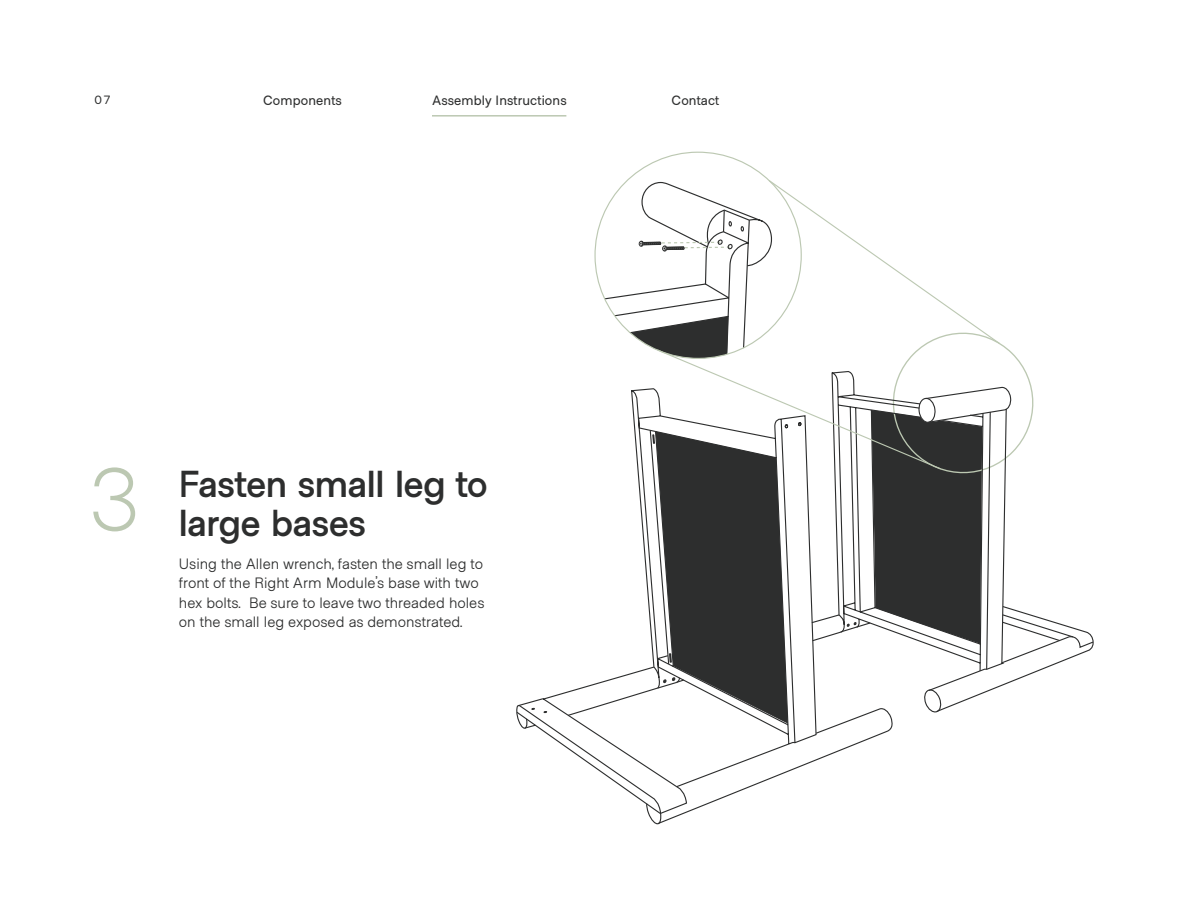
<style>
.page{position:relative;width:1188px;height:918px;background:#fff}
.page>*{position:absolute;margin:0;border:0;box-sizing:border-box;transform-origin:0 0}
.t1{font:300 90px "Metro Sans";color:#bcc8b2}
.t2{font:700 37.5px/39px "Metro Sans";letter-spacing:-.005em;color:#2d2e2e}
.Steps_-_Paragraph{font:15px/19.5px "Metro Sans";color:#2d2e2e}
.t3{font:500 13.5px "Metro Sans";letter-spacing:.01em;color:#2d2e2e}
.t4{font:500 12px "Metro Sans";color:#2d2e2e}
</style>
<div class="page">
<hr style="left:432px;top:115px;width:134px;height:2px;background:#bcc8b2">
<svg style="left:516px;top:152px;width:578px;height:673px"></svg>
<p class="t4" style="left:94px;top:93px;width:17px">07</p>
<p class="t3" style="left:263px;top:92px;width:80px">Components</p>
<p class="t3" style="left:432px;top:92px;width:136px">Assembly Instructions</p>
<p class="t3" style="left:672px;top:92px;width:49px">Contact</p>
<p class="t1" style="left:89px;top:447px;width:52px">3</p>
<p class="t2" style="left:179px;top:467px;width:310px">Fasten small leg to large bases</p>
<p class="Steps_-_Paragraph" style="left:179px;top:555px;width:307px">Using the Allen wrench, fasten the small leg to front of the Right Arm Module’s base with two hex bolts. Be sure to leave two threaded holes on the small leg exposed as demonstrated.</p>
</div>
